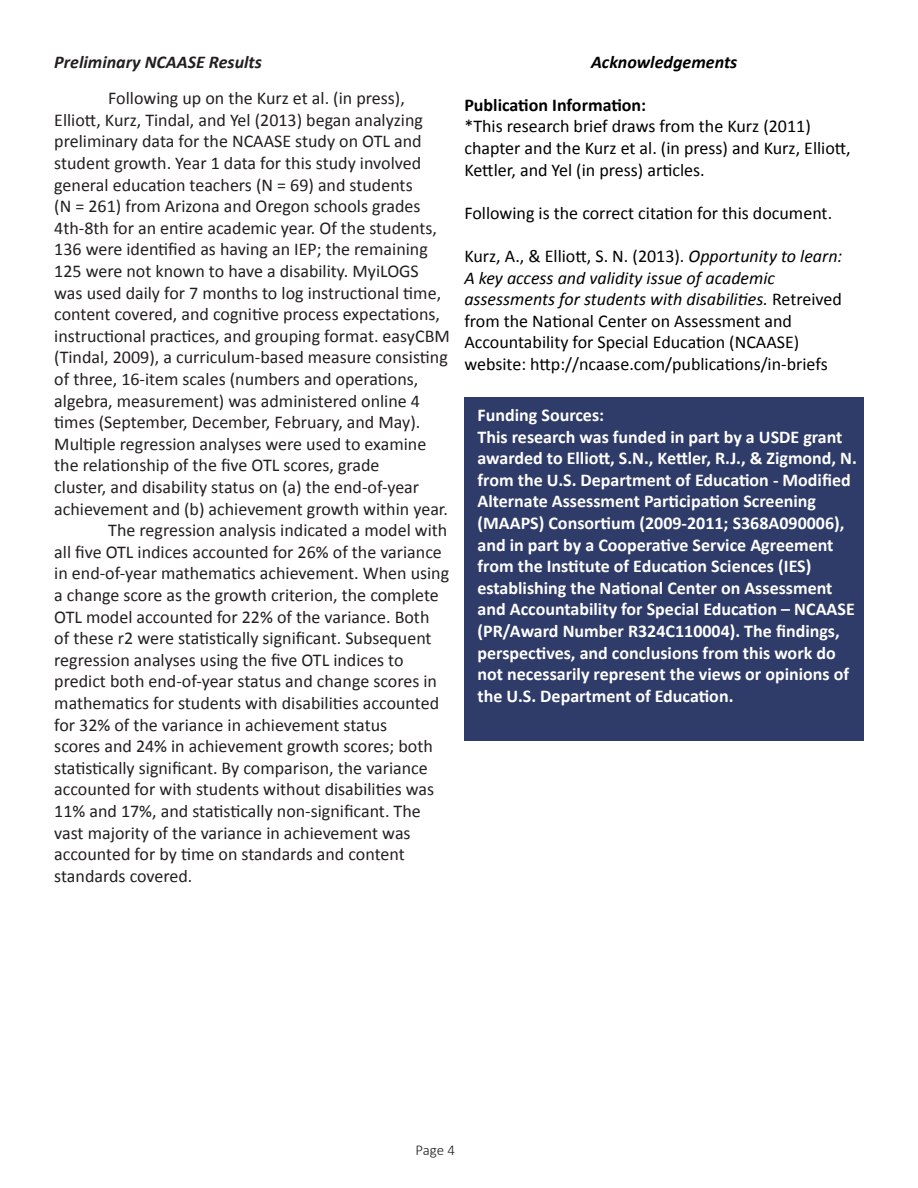
<style>
.page{position:relative;width:918px;height:1188px;background:#fff}
.page>*{position:absolute;margin:0;border:0;box-sizing:border-box;transform-origin:0 0}
.t1{font:18px/21.6px "Calibri";color:#231f20}
.t2{font:700 18px/21.6px "Calibri";color:#fff}
.t3{font:18px/21.6px "Calibri";color:#000}
.t4{font:italic 700 18px "Calibri";color:#231f20}
.t5{font:700 18px "Calibri";color:#000}
.t6{font:italic 700 18px "Calibri";color:#000}
.t7{font:300 15px "Calibri";color:#231f20}
.s1{font-style:italic}
</style>
<div class="page">
<div style="left:464px;top:397px;width:400px;height:343px;background:#2f3b68"></div>
<p class="t4" style="left:54px;top:50px;width:209px">Preliminary NCAASE Results</p>
<p class="t1" style="left:54px;top:87px;width:397px;text-indent:54px">Following up on the Kurz et al. (in press), Elliott, Kurz, Tindal, and Yel (2013) began analyzing preliminary data for the NCAASE study on OTL and student growth. Year 1 data for this study involved general education teachers (N = 69) and students<br>(N = 261) from Arizona and Oregon schools grades 4th-8th for an entire academic year. Of the students, 136 were identified as having an IEP; the remaining 125 were not known to have a disability. MyiLOGS was used daily for 7 months to log instructional time, content covered, and cognitive process expectations, instructional practices, and grouping format. easyCBM (Tindal, 2009), a curriculum-based measure consisting of three, 16-item scales (numbers and operations, algebra, measurement) was administered online 4 times (September, December, February, and May).<br>Multiple regression analyses were used to examine the relationship of the five OTL scores, grade<br>cluster, and disability status on (a) the end-of-year achievement and (b) achievement growth within year.</p>
<p class="t1" style="left:54px;top:519px;width:396px;text-indent:54px">The regression analysis indicated a model with all five OTL indices accounted for 26% of the variance in end-of-year mathematics achievement. When using a change score as the growth criterion, the complete OTL model accounted for 22% of the variance. Both<br>of these r2 were statistically significant. Subsequent regression analyses using the five OTL indices to predict both end-of-year status and change scores in mathematics for students with disabilities accounted for 32% of the variance in achievement status<br>scores and 24% in achievement growth scores; both statistically significant. By comparison, the variance accounted for with students without disabilities was 11% and 17%, and statistically non-significant. The vast majority of the variance in achievement was accounted for by time on standards and content standards covered.</p>
<p class="t6" style="left:591px;top:50px;width:148px">Acknowledgements</p>
<p class="t5" style="left:464px;top:93px;width:183px">Publication Information:</p>
<p class="t3" style="left:464px;top:116px;width:388px">*This research brief draws from the Kurz (2011) chapter and the Kurz et al. (in press) and Kurz, Elliott,<br>Kettler, and Yel (in press) articles.</p>
<p class="t3" style="left:464px;top:202px;width:369px">Following is the correct citation for this document.</p>
<p class="t3" style="left:464px;top:245px;width:380px">Kurz, A., &amp; Elliott, S. N. (2013). <span class="s1">Opportunity to learn:</span></p>
<p class="t3" style="left:464px;top:267px;width:379px"><span class="s1">A key access and validity issue of academic assessments for students with disabilities.</span> Retreived from the National Center on Assessment and Accountability for Special Education (NCAASE) website: http://ncaase.com/publications/in-briefs</p>
<p class="t2" style="left:478px;top:404px;width:128px">Funding Sources:</p>
<p class="t2" style="left:478px;top:426px;width:381px">This research was funded in part by a USDE grant awarded to Elliott, S.N., Kettler, R.J., &amp; Zigmond, N. from the U.S. Department of Education - Modified Alternate Assessment Participation Screening (MAAPS) Consortium (2009-2011; S368A090006), and in part by a Cooperative Service Agreement from the Institute of Education Sciences (IES) establishing the National Center on Assessment and Accountability for Special Education – NCAASE (PR/Award Number R324C110004). The findings, perspectives, and conclusions from this work do not necessarily represent the views or opinions of the U.S. Department of Education.</p>
<p class="t7" style="left:416px;top:1141px;width:41px">Page 4</p>
</div>
